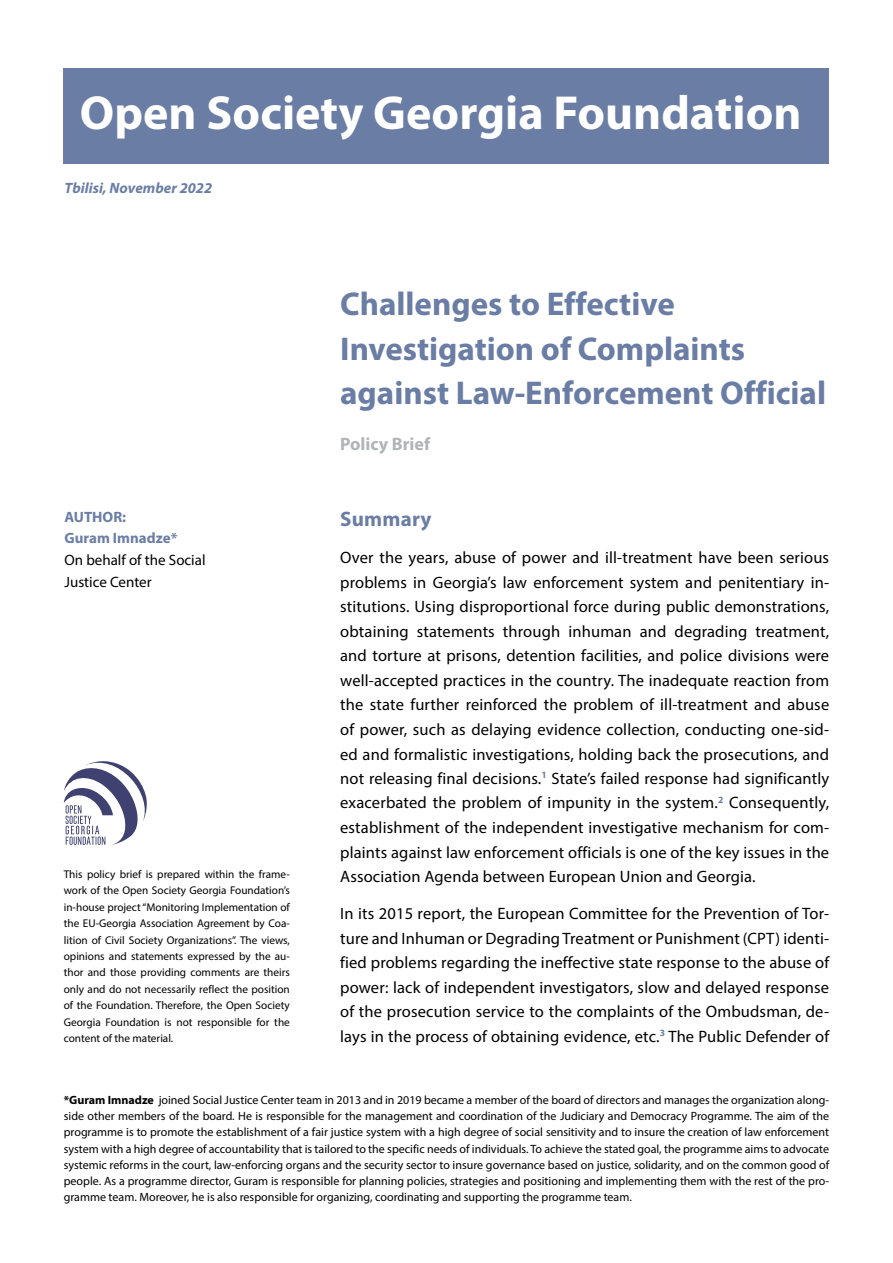
<style>
.page{position:relative;width:893px;height:1263px;background:#fff}
.page>*{position:absolute;margin:0;border:0;box-sizing:border-box;transform-origin:0 0}
.t1{font:700 48px "Myriad Pro";color:#fff}
.t2{font:700 33px/44.5px "Myriad Pro";color:#6a7da5}
.t3{font:700 21px "Myriad Pro";letter-spacing:.01em;color:#6a7da5}
.t4{font:700 18px "Myriad Pro";color:#b1b4b6}
.t5{font:16.5px/24.5px "Myriad Pro";letter-spacing:.01em;color:#000;text-align:justify}
.t6{font:15px/21.8px "Myriad Pro";color:#000}
.t7{font:italic 700 15px "Myriad Pro";color:#6a7da5}
.t8{font:700 15px/21.8px "Myriad Pro";color:#6a7da5}
.t9{font:12px/16.2px "Myriad Pro";color:#000;text-align:justify}
.t10{font:11.25px/16.4px "Myriad Pro";color:#000;text-align:justify}
.s1{font-weight:700}
</style>
<div class="page">
<div style="left:64px;top:68px;width:765px;height:96px;background:#6a7da5"></div>
<svg style="left:64px;top:761px;width:83px;height:84px"></svg>
<h1 class="t1" style="left:80px;top:81px;width:723px">Open Society Georgia Foundation</h1>
<p class="t7" style="left:65px;top:178px;width:149px">Tbilisi, November 2022</p>
<p class="t8" style="left:65px;top:505px;width:114px">AUTHOR:<br>Guram Imnadze*</p>
<p class="t6" style="left:65px;top:549px;width:143px">On behalf of the Social<br>Justice Center</p>
<p class="t10" style="left:64px;top:866px;width:228px">This policy brief is prepared within the frame&shy;work of the Open Society Georgia Foundation’s in-house project “Monitoring Implementation of the EU-Georgia Association Agreement by Coa&shy;lition of Civil Society Organizations”. The views, opinions and statements expressed by the au&shy;thor and those providing comments are theirs only and do not necessarily reflect the position of the Foundation. Therefore, the Open Society Georgia Foundation is not responsible for the content of the material.</p>
<h2 class="t2" style="left:340px;top:280px;width:487px">Challenges to Effective<br>Investigation of Complaints against Law-Enforcement Official</h2>
<p class="t4" style="left:340px;top:433px;width:92px">Policy Brief</p>
<p class="t3" style="left:340px;top:505px;width:93px">Summary</p>
<p class="t5" style="left:340px;top:545px;width:491px">Over the years, abuse of power and ill-treatment have been serious problems in Georgia’s law enforcement system and penitentiary in&shy;stitutions. Using disproportional force during public demonstrations, obtaining statements through inhuman and degrading treatment, and torture at prisons, detention facilities, and police divisions were well-accepted practices in the country. The inadequate reaction from the state further reinforced the problem of ill-treatment and abuse of power, such as delaying evidence collection, conducting one-sid&shy;ed and formalistic investigations, holding back the prosecutions, and not releasing final decisions.<sup>1</sup> State’s failed response had significantly exacerbated the problem of impunity in the system.<sup>2</sup> Consequently, establishment of the independent investigative mechanism for com&shy;plaints against law enforcement officials is one of the key issues in the Association Agenda between European Union and Georgia.</p>
<p class="t5" style="left:340px;top:901px;width:491px">In its 2015 report, the European Committee for the Prevention of Tor&shy;ture and Inhuman or Degrading Treatment or Punishment (CPT) identi&shy;fied problems regarding the ineffective state response to the abuse of power: lack of independent investigators, slow and delayed response of the prosecution service to the complaints of the Ombudsman, de&shy;lays in the process of obtaining evidence, etc.<sup>3</sup> The Public Defender of</p>
<p class="t9" style="left:64px;top:1092px;width:767px"><span class="s1">*Guram Imnadze</span> joined Social Justice Center team in 2013 and in 2019 became a member of the board of directors and manages the organization along&shy;side other members of the board. He is responsible for the management and coordination of the Judiciary and Democracy Programme. The aim of the programme is to promote the establishment of a fair justice system with a high degree of social sensitivity and to insure the creation of law enforcement system with a high degree of accountability that is tailored to the specific needs of individuals. To achieve the stated goal, the programme aims to advocate systemic reforms in the court, law-enforcing organs and the security sector to insure governance based on justice, solidarity, and on the common good of people. As a programme director, Guram is responsible for planning policies, strategies and positioning and implementing them with the rest of the pro&shy;gramme team. Moreover, he is also responsible for organizing, coordinating and supporting the programme team.</p>
</div>
